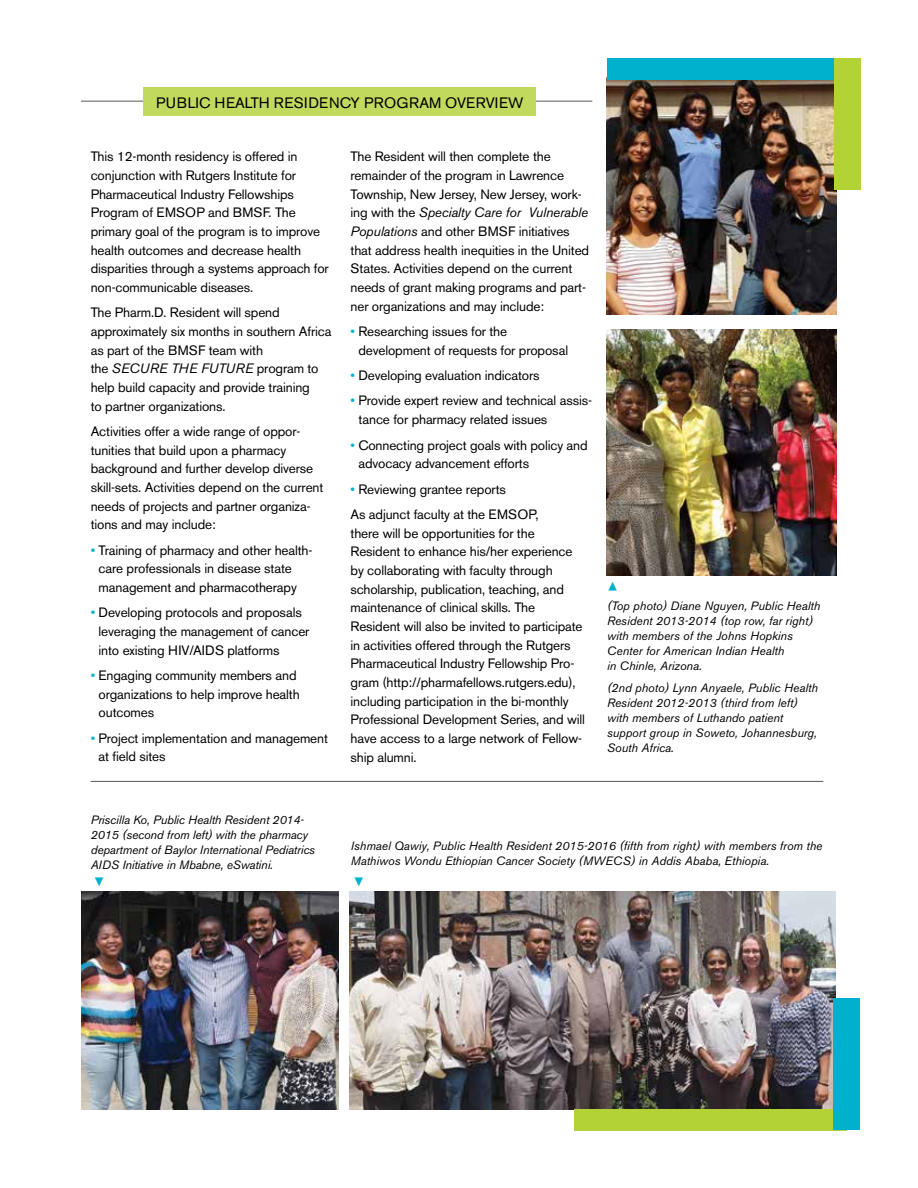
<style>
.page{position:relative;width:918px;height:1188px;background:#fff}
.page>*{position:absolute;margin:0;border:0;box-sizing:border-box;transform-origin:0 0}
.t1{font:18px "Minion Pro";color:#00b1cd}
.t2{font:15px "Akzidenz Grotesk BE";letter-spacing:.02em;color:#000}
.t3{font:13.5px/18.6px "Akzidenz Grotesk BE";letter-spacing:-.01em;color:#000}
.t4{font:italic 12px/15px "Akzidenz Grotesk BE";color:#000}
.s1{font-style:italic}
.s2{color:#00b1cd}
</style>
<div class="page">
<img style="left:607px;top:80px;width:229px;height:234px">
<div style="left:607px;top:58px;width:254px;height:22px;background:#00b1cd"></div>
<div style="left:834px;top:58px;width:27px;height:132px;background:#b3d235"></div>
<img style="left:81px;top:891px;width:257px;height:218px">
<img style="left:607px;top:329px;width:229px;height:247px">
<img style="left:350px;top:891px;width:486px;height:218px">
<hr style="left:91px;top:781px;width:732px;height:1px;background:#58595b">
<div style="left:574px;top:1109px;width:273px;height:21px;background:#b3d235"></div>
<div style="left:833px;top:998px;width:27px;height:132px;background:#00b1cd"></div>
<hr style="left:81px;top:101px;width:511px;height:1px;background:#58595b">
<div style="left:143px;top:88px;width:392px;height:28px;background:#c1da5e"></div>
<p class="t2" style="left:156px;top:93px;width:369px">PUBLIC HEALTH RESIDENCY PROGRAM OVERVIEW</p>
<p class="t3" style="left:91px;top:147px;width:240px">This 12-month residency is offered in conjunction with Rutgers Institute for Pharmaceutical Industry Fellowships Program of EMSOP and BMSF. The primary goal of the program is to improve health outcomes and decrease health disparities through a systems approach for non-communicable diseases.</p>
<p class="t3" style="left:91px;top:303px;width:242px">The Pharm.D. Resident will spend approximately six months in southern Africa as part of the BMSF team with<br>the <span class="s1">SECURE THE FUTURE</span> program to help build capacity and provide training<br>to partner organizations.</p>
<p class="t3" style="left:91px;top:422px;width:234px">Activities offer a wide range of oppor&shy;tunities that build upon a pharmacy background and further develop diverse skill-sets. Activities depend on the current needs of projects and partner organiza&shy;tions and may include:</p>
<p class="t3" style="left:99px;top:541px;width:215px;text-indent:-8px"><span class="s2">•</span> Training of pharmacy and other health&shy;care professionals in disease state management and pharmacotherapy</p>
<p class="t3" style="left:99px;top:603px;width:212px;text-indent:-8px"><span class="s2">•</span> Developing protocols and proposals leveraging the management of cancer into existing HIV/AIDS platforms</p>
<p class="t3" style="left:99px;top:666px;width:203px;text-indent:-8px"><span class="s2">•</span> Engaging community members and organizations to help improve health outcomes</p>
<p class="t3" style="left:99px;top:729px;width:231px;text-indent:-8px"><span class="s2">•</span> Project implementation and management at field sites</p>
<p class="t3" style="left:351px;top:147px;width:240px">The Resident will then complete the remainder of the program in Lawrence Township, New Jersey, New Jersey, work&shy;ing with the <span class="s1">Specialty Care for Vulnerable Populations</span> and other BMSF initiatives that address health inequities in the United States. Activities depend on the current needs of grant making programs and part&shy;ner organizations and may include:</p>
<p class="t3" style="left:358px;top:322px;width:211px;text-indent:-8px"><span class="s2">•</span> Researching issues for the development of requests for proposal</p>
<p class="t3" style="left:351px;top:366px;width:191px"><span class="s2">•</span> Developing evaluation indicators</p>
<p class="t3" style="left:358px;top:392px;width:235px;text-indent:-8px"><span class="s2">•</span> Provide expert review and technical assis&shy;tance for pharmacy related issues</p>
<p class="t3" style="left:358px;top:436px;width:231px;text-indent:-8px"><span class="s2">•</span> Connecting project goals with policy and advocacy advancement efforts</p>
<p class="t3" style="left:351px;top:476px;width:189px;line-height:25.3px"><span class="s2">•</span> Reviewing grantee reports<br>As adjunct faculty at the EMSOP,</p>
<p class="t3" style="left:351px;top:524px;width:236px">there will be opportunities for the Resident to enhance his/her experience by collaborating with faculty through scholarship, publication, teaching, and maintenance of clinical skills. The Resident will also be invited to participate in activities offered through the Rutgers Pharmaceutical Industry Fellowship Pro&shy;gram (http://pharmafellows.rutgers.edu), including participation in the bi-monthly Professional Development Series, and will have access to a large network of Fellow&shy;ship alumni.</p>
<h1 class="t1" style="left:626px;top:581px;width:12px;rotate:90deg">◀</h1>
<p class="t4" style="left:607px;top:599px;width:215px">(Top photo) Diane Nguyen, Public Health Resident 2013-2014 (top row, far right) with members of the Johns Hopkins Center for American Indian Health<br>in Chinle, Arizona.</p>
<p class="t4" style="left:607px;top:680px;width:212px">(2nd photo) Lynn Anyaele, Public Health Resident 2012-2013 (third from left) with members of Luthando patient support group in Soweto, Johannesburg, South Africa.</p>
<p class="t4" style="left:91px;top:812px;width:226px">Priscilla Ko, Public Health Resident 2014- 2015 (second from left) with the pharmacy department of Baylor International Pediatrics AIDS Initiative in Mbabne, eSwatini.</p>
<h1 class="t1" style="left:86px;top:887px;width:12px;rotate:-90deg">◀</h1>
<h1 class="t1" style="left:346px;top:887px;width:12px;rotate:-90deg">◀</h1>
<p class="t4" style="left:351px;top:838px;width:473px">Ishmael Qawiy, Public Health Resident 2015-2016 (fifth from right) with members from the<br>Mathiwos Wondu Ethiopian Cancer Society (MWECS) in Addis Ababa, Ethiopia.</p>
</div>
